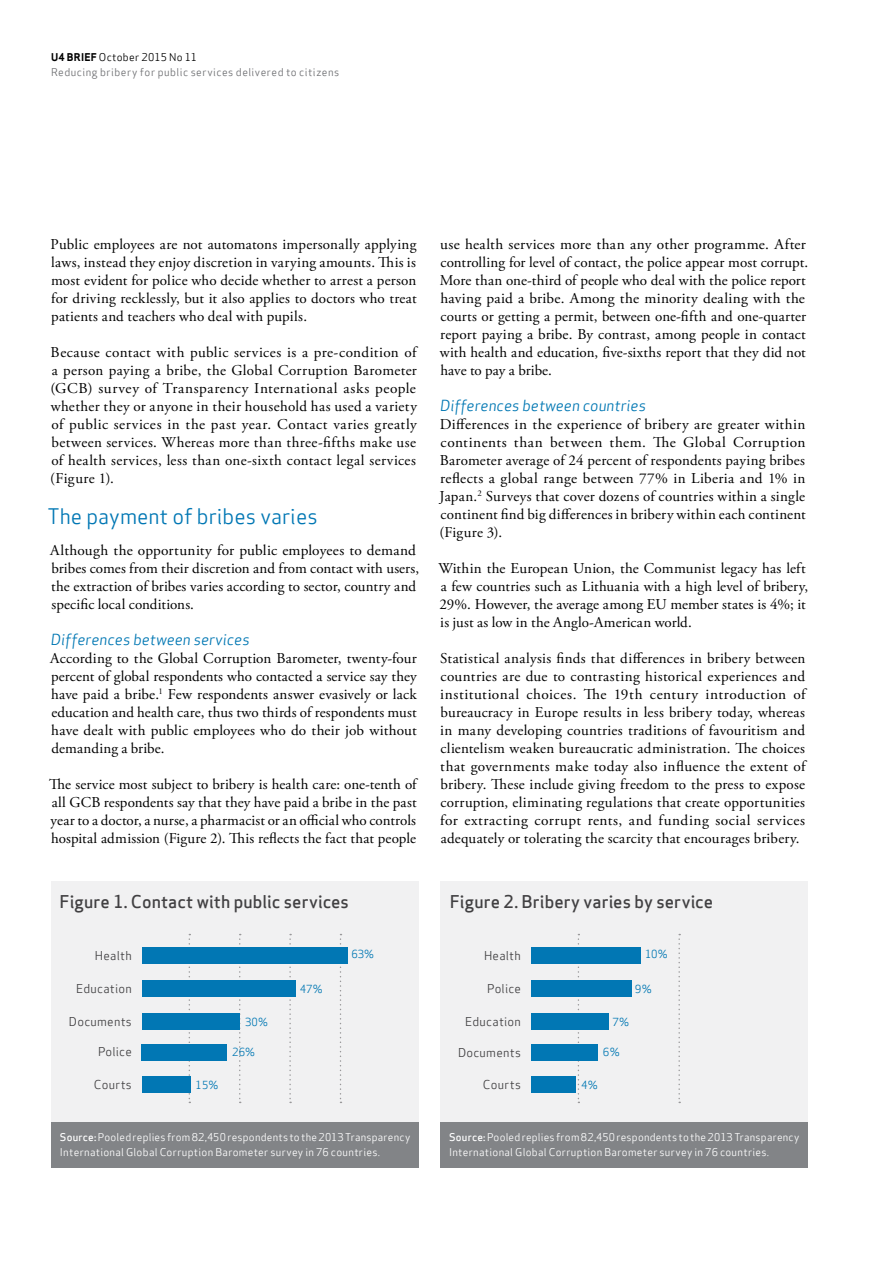
<style>
.page{position:relative;width:893px;height:1263px;background:#fff}
.page>*{position:absolute;margin:0;border:0;box-sizing:border-box;transform-origin:0 0}
.t1{font:21px "Apex Sans Book T";color:#0177b4}
.t2{font:17.25px "Apex Sans Medium T";letter-spacing:.005em;color:#414042}
.t3{font:15px/18px "Adobe Garamond Pro";letter-spacing:.01em;color:#000;text-align:justify}
.t4{font:15px "Apex Sans Book Italic T";color:#0077b3}
.t5{font:12px "Apex Sans Book T";letter-spacing:.025em;color:#414042}
.t6{font:10.95px "Apex Sans Book T";color:#0077b3}
.t7{font:10.5px/14.7px "Apex Sans Book T";letter-spacing:.025em;color:#fff}
.t8{font:10.5px/15px "Apex Sans Book T";letter-spacing:.045em;color:#6d6e71}
.s1{font-family:"Apex Sans Bold T";color:#000}
.s2{color:#000}
.s3{font-family:"Apex Sans Medium T"}
</style>
<div class="page">
<div style="left:51px;top:881px;width:368px;height:286px;background:#f1f1f2"></div>
<div style="left:51px;top:1122px;width:368px;height:45px;background:#828487"></div>
<svg style="left:189px;top:934px;width:1px;height:169px"></svg>
<svg style="left:239px;top:934px;width:2px;height:169px"></svg>
<svg style="left:289px;top:934px;width:2px;height:169px"></svg>
<svg style="left:340px;top:934px;width:1px;height:169px"></svg>
<div style="left:441px;top:881px;width:367px;height:286px;background:#f1f1f2"></div>
<div style="left:441px;top:1122px;width:367px;height:45px;background:#828487"></div>
<svg style="left:578px;top:934px;width:1px;height:169px"></svg>
<svg style="left:678px;top:934px;width:2px;height:169px"></svg>
<div style="left:142px;top:947px;width:205px;height:17px;background:#0177b4"></div>
<div style="left:142px;top:980px;width:153px;height:17px;background:#0177b4"></div>
<div style="left:142px;top:1013px;width:98px;height:17px;background:#0177b4"></div>
<div style="left:142px;top:1044px;width:85px;height:16px;background:#0177b4"></div>
<div style="left:142px;top:1076px;width:49px;height:17px;background:#0177b4"></div>
<div style="left:531px;top:947px;width:109px;height:17px;background:#0177b4"></div>
<div style="left:531px;top:980px;width:100px;height:17px;background:#0177b4"></div>
<div style="left:531px;top:1013px;width:77px;height:17px;background:#0177b4"></div>
<div style="left:531px;top:1044px;width:66px;height:16px;background:#0177b4"></div>
<div style="left:531px;top:1076px;width:45px;height:17px;background:#0177b4"></div>
<p class="t8" style="left:51px;top:50px;width:290px"><span class="s1">U4 BRIEF</span> <span class="s2">October 2015 No 11<br></span>Reducing bribery for public services delivered to citizens</p>
<p class="t3" style="left:51px;top:236px;width:368px">Public employees are not automatons impersonally applying laws, instead they enjoy discretion in varying amounts. This is most evident for police who decide whether to arrest a person for driving recklessly, but it also applies to doctors who treat patients and teachers who deal with pupils.</p>
<p class="t3" style="left:50px;top:344px;width:368px">Because contact with public services is a pre-condition of a person paying a bribe, the Global Corruption Barometer (GCB) survey of Transparency International asks people whether they or anyone in their household has used a variety of public services in the past year. Contact varies greatly between services. Whereas more than three-fifths make use of health services, less than one-sixth contact legal services (Figure 1).</p>
<h1 class="t1" style="left:47px;top:503px;width:272px">The payment of bribes varies</h1>
<p class="t3" style="left:50px;top:542px;width:370px;text-align:left">Although the opportunity for public employees to demand bribes comes from their discretion and from contact with users, the extraction of bribes varies according to sector, country and specific local conditions.</p>
<p class="t4" style="left:51px;top:630px;width:200px">Differences between services</p>
<p class="t3" style="left:50px;top:650px;width:368px">According to the Global Corruption Barometer, twenty-four percent of global respondents who contacted a service say they have paid a bribe.<sup>1</sup> Few respondents answer evasively or lack education and health care, thus two thirds of respondents must have dealt with public employees who do their job without demanding a bribe.</p>
<p class="t3" style="left:49px;top:776px;width:369px">The service most subject to bribery is health care: one-tenth of all GCB respondents say that they have paid a bribe in the past year to a doctor, a nurse, a pharmacist or an official who controls hospital admission (Figure 2). This reflects the fact that people</p>
<p class="t3" style="left:440px;top:236px;width:370px;text-align:left">use health services more than any other programme. After controlling for level of contact, the police appear most corrupt.<br>More than one-third of people who deal with the police report having paid a bribe. Among the minority dealing with the courts or getting a permit, between one-fifth and one-quarter report paying a bribe. By contrast, among people in contact with health and education, five-sixths report that they did not have to pay a bribe.</p>
<p class="t4" style="left:440px;top:396px;width:208px">Differences between countries</p>
<p class="t3" style="left:439px;top:416px;width:368px">Differences in the experience of bribery are greater within continents than between them. The Global Corruption Barometer average of 24 percent of respondents paying bribes reflects a global range between 77% in Liberia and 1% in Japan.<sup>2</sup> Surveys that cover dozens of countries within a single continent find big differences in bribery within each continent (Figure 3).</p>
<p class="t3" style="left:438px;top:560px;width:371px;text-align:left">Within the European Union, the Communist legacy has left a few countries such as Lithuania with a high level of bribery, 29%. However, the average among EU member states is 4%; it is just as low in the Anglo-American world.</p>
<p class="t3" style="left:440px;top:650px;width:367px">Statistical analysis finds that differences in bribery between countries are due to contrasting historical experiences and institutional choices. The 19th century introduction of bureaucracy in Europe results in less bribery today, whereas in many developing countries traditions of favouritism and clientelism weaken bureaucratic administration. The choices that governments make today also influence the extent of bribery. These include giving freedom to the press to expose corruption, eliminating regulations that create opportunities for extracting corrupt rents, and funding social services adequately or tolerating the scarcity that encourages bribery.</p>
<p class="t2" style="left:60px;top:891px;width:291px">Figure 1. Contact with public services</p>
<p class="t2" style="left:450px;top:891px;width:265px">Figure 2. Bribery varies by service</p>
<p class="t5" style="left:95px;top:948px;width:38px">Health</p>
<p class="t5" style="left:76px;top:981px;width:57px">Education</p>
<p class="t5" style="left:69px;top:1013px;width:64px">Documents</p>
<p class="t5" style="left:98px;top:1044px;width:35px">Police</p>
<p class="t5" style="left:94px;top:1077px;width:39px">Courts</p>
<p class="t6" style="left:196px;top:1077px;width:24px">15%</p>
<p class="t6" style="left:245px;top:1015px;width:24px">30%</p>
<p class="t6" style="left:232px;top:1045px;width:24px">26%</p>
<p class="t6" style="left:300px;top:981px;width:24px">47%</p>
<p class="t6" style="left:351px;top:947px;width:24px">63%</p>
<p class="t5" style="left:484px;top:948px;width:38px">Health</p>
<p class="t5" style="left:487px;top:981px;width:35px">Police</p>
<p class="t5" style="left:465px;top:1014px;width:57px">Education</p>
<p class="t5" style="left:458px;top:1044px;width:64px">Documents</p>
<p class="t5" style="left:483px;top:1077px;width:39px">Courts</p>
<p class="t6" style="left:645px;top:947px;width:24px">10%</p>
<p class="t6" style="left:635px;top:981px;width:18px">9%</p>
<p class="t6" style="left:612px;top:1015px;width:18px">7%</p>
<p class="t6" style="left:603px;top:1045px;width:18px">6%</p>
<p class="t6" style="left:581px;top:1077px;width:18px">4%</p>
<p class="t7" style="left:60px;top:1130px;width:352px"><span class="s3">Source:</span> Pooled replies from 82,450 respondents to the 2013 Transparency<br>International Global Corruption Barometer survey in 76 countries.</p>
<p class="t7" style="left:449px;top:1130px;width:352px"><span class="s3">Source:</span> Pooled replies from 82,450 respondents to the 2013 Transparency<br>International Global Corruption Barometer survey in 76 countries.</p>
</div>
